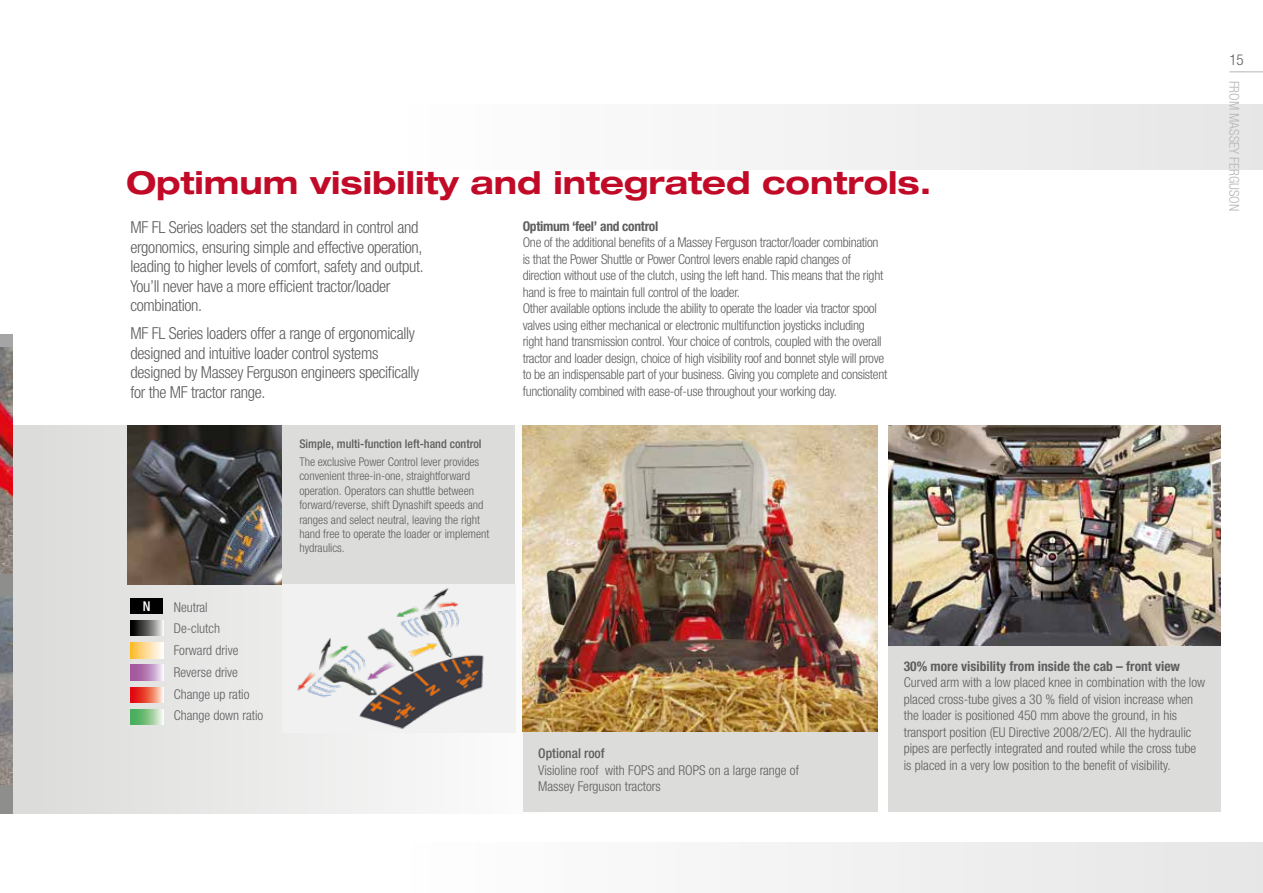
<style>
.page{position:relative;width:1263px;height:893px;background:#fff}
.page>*{position:absolute;margin:0;border:0;box-sizing:border-box;transform-origin:0 0}
.t1{font:700 expanded 31.5px "Helvetica Neue LTW1 G";color:#c10a27}
.t2{font:300 condensed 16.5px/19.5px "Helvetica Neue LTW1 G";letter-spacing:-.02em;color:#5f5e5e}
.t3{font:300 condensed 15px "Helvetica Neue LTW1 G";color:#5f5e5e}
.t4{font:300 condensed 13.5px/16.5px "Helvetica Neue LTW1 G";letter-spacing:-.02em;color:#5f5e5e}
.t5{font:300 condensed 13.5px/16.5px "Helvetica Neue LTW1 G";color:#5f5e5e}
.t6{font:700 condensed 13.5px "Helvetica Neue LTW1 G";color:#5f5e5e}
.t7{font:700 condensed 13.5px "Helvetica Neue LTW1 G";letter-spacing:-.02em;color:#5f5e5e}
.t8{font:300 condensed 13.5px "Helvetica Neue LTW1 G";color:#b6b5b5}
.t9{font:500 condensed 13.5px "Helvetica Neue LTW1 G";color:#5f5e5e}
.t10{font:500 condensed 13.5px "Helvetica Neue LTW1 G";color:#fff}
.t11{font:300 condensed 12px/14.4px "Helvetica Neue LTW1 G";color:#5f5e5e}
.t12{font:500 condensed 12px "Helvetica Neue LTW1 G";color:#5f5e5e}
</style>
<div class="page">
<div style="left:0;top:425px;width:566px;height:388px;background:linear-gradient(to right,#dadad9,#fefdfd)"></div>
<div style="left:0;top:104px;width:1263px;height:66px;background:linear-gradient(to right,#fff,#e8e8e8)"></div>
<div style="left:0;top:842px;width:1263px;height:51px;background:linear-gradient(to right,#fff,#e8e8e8)"></div>
<div style="left:282px;top:425px;width:233px;height:159px;background:#dcdcdb"></div>
<div style="left:888px;top:646px;width:332px;height:166px;background:#dcdcdb"></div>
<div style="left:523px;top:726px;width:354px;height:86px;background:#dcdcdb"></div>
<img style="left:282px;top:584px;width:230px;height:149px">
<div style="left:131px;top:598px;width:32px;height:16px;background:#000"></div>
<svg style="left:131px;top:621px;width:32px;height:15px"></svg>
<svg style="left:131px;top:643px;width:32px;height:15px"></svg>
<svg style="left:131px;top:665px;width:32px;height:15px"></svg>
<svg style="left:131px;top:687px;width:32px;height:15px"></svg>
<svg style="left:131px;top:709px;width:32px;height:15px"></svg>
<img style="left:127px;top:425px;width:155px;height:159px">
<img style="left:523px;top:425px;width:354px;height:307px">
<img style="left:888px;top:425px;width:332px;height:221px">
<svg style="left:0;top:335px;width:13px;height:478px"></svg>
<img style="left:0;top:348px;width:13px;height:225px">
<img style="left:0;top:596px;width:13px;height:188px">
<hr style="left:1229px;top:71px;width:34px;height:1px;background:#b6b5b5">
<h1 class="t1" style="left:126px;top:162px;width:806px">Optimum visibility and integrated controls.</h1>
<p class="t2" style="left:131px;top:218px;width:295px">MF FL Series loaders set the standard in control and ergonomics, ensuring simple and effective operation, leading to higher levels of comfort, safety and output.<br>You’ll never have a more efficient tractor/loader combination.</p>
<p class="t2" style="left:131px;top:324px;width:290px">MF FL Series loaders offer a range of ergonomically designed and intuitive loader control systems designed by Massey Ferguson engineers specifically for the MF tractor range.</p>
<p class="t10" style="left:143px;top:598px;width:9px">N</p>
<p class="t5" style="left:174px;top:596px;width:91px;line-height:21.8px">Neutral<br>De-clutch<br>Forward drive<br>Reverse drive<br>Change up ratio<br>Change down ratio</p>
<p class="t12" style="left:299px;top:436px;width:184px">Simple, multi-function left-hand control</p>
<p class="t11" style="left:299px;top:455px;width:191px">The exclusive Power Control lever provides convenient three-in-one, straightforward operation. Operators can shuttle between forward/reverse, shift Dynashift speeds and ranges and select neutral, leaving the right hand free to operate the loader or implement hydraulics.</p>
<p class="t7" style="left:523px;top:218px;width:137px">Optimum ‘feel’ and control</p>
<p class="t4" style="left:523px;top:234px;width:366px">One of the additional benefits of a Massey Ferguson tractor/loader combination is that the Power Shuttle or Power Control levers enable rapid changes of direction without use of the clutch, using the left hand. This means that the right hand is free to maintain full control of the loader.<br>Other available options include the ability to operate the loader via tractor spool valves using either mechanical or electronic multifunction joysticks including right hand transmission control. Your choice of controls, coupled with the overall tractor and loader design, choice of high visibility roof and bonnet style will prove to be an indispensable part of your business. Giving you complete and consistent functionality combined with ease-of-use throughout your working day.</p>
<p class="t9" style="left:538px;top:745px;width:68px">Optional roof</p>
<p class="t5" style="left:538px;top:762px;width:262px">Visioline roof with FOPS and ROPS on a large range of<br>Massey Ferguson tractors</p>
<p class="t6" style="left:904px;top:658px;width:278px">30% more visibility from inside the cab – front view</p>
<p class="t5" style="left:904px;top:674px;width:303px">Curved arm with a low placed knee in combination with the low placed cross-tube gives a 30 % field of vision increase when the loader is positioned 450 mm above the ground, in his transport position (EU Directive 2008/2/EC). All the hydraulic pipes are perfectly integrated and routed while the cross tube is placed in a very low position to the benefit of visibility.</p>
<p class="t3" style="left:1229px;top:51px;width:16px">15</p>
<p class="t8" style="left:1242px;top:81px;width:132px;rotate:90deg">FROM MASSEY FERGUSON</p>
</div>
